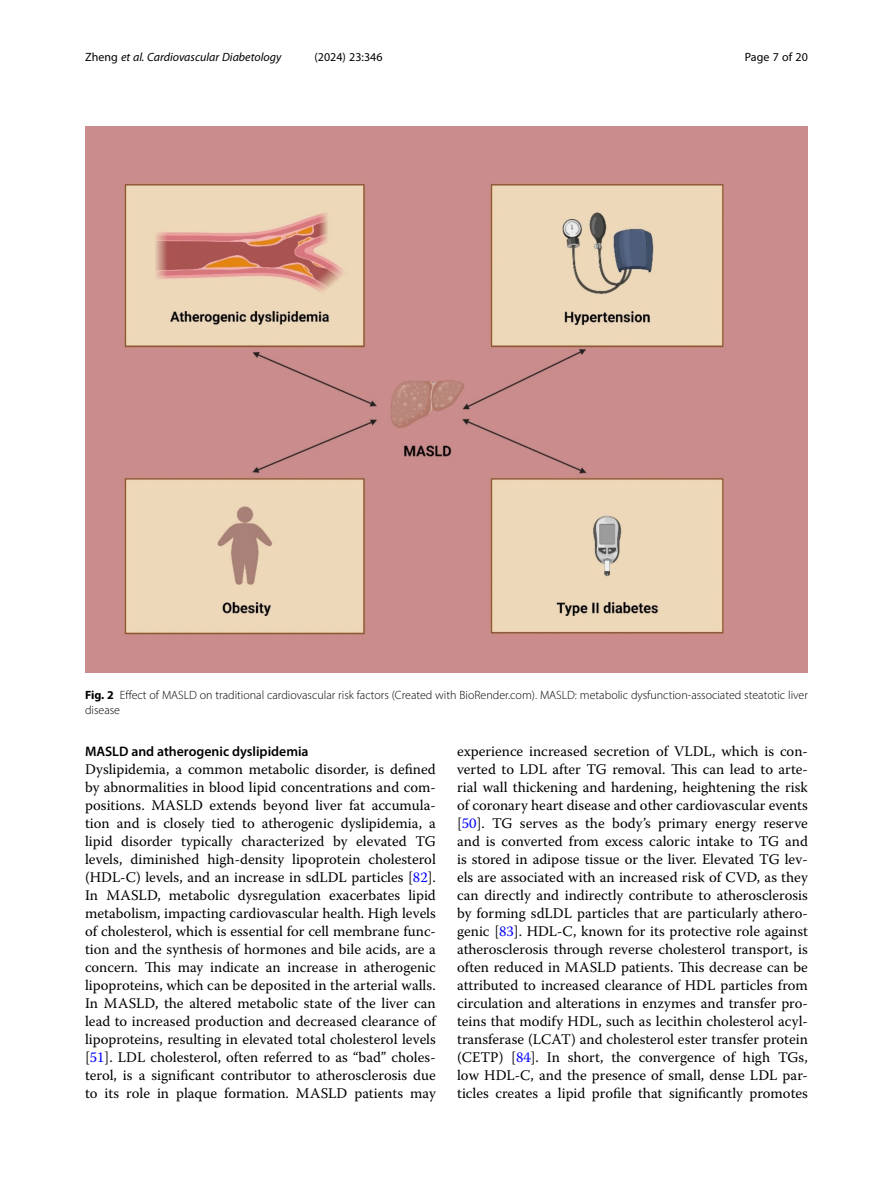
<style>
.page{position:relative;width:893px;height:1191px;background:#fff}
.page>*{position:absolute;margin:0;border:0;box-sizing:border-box;transform-origin:0 0}
.Body_Text{font:14.7px/18px "Warnock Pro";color:#000;text-align:justify}
.Head_2{font:600 13.8px "Myriad Pro";color:#000}
.Figure_Caption{font:300 12px/15px "Myriad Pro";color:#000}
.t1{font:italic 12px "Myriad Pro";color:#000}
.t2{font:12px "Myriad Pro";color:#000}
.s1{font-style:normal}
.s2{font-weight:700}
.s3{color:#00f}
</style>
<div class="page">
<img style="left:85px;top:126px;width:723px;height:546px">
<p class="t1" style="left:85px;top:50px;width:198px"><span class="s1">Zheng</span> et al. Cardiovascular Diabetology</p>
<p class="t2" style="left:314px;top:50px;width:70px">(2024) 23:346</p>
<p class="t2" style="left:745px;top:50px;width:65px">Page 7 of 20</p>
<p class="Figure_Caption" style="left:85px;top:688px;width:724px"><span class="s2">Fig. 2</span> Effect of MASLD on traditional cardiovascular risk factors (Created with BioRender.com). MASLD: metabolic dysfunction-associated steatotic liver disease</p>
<p class="Head_2" style="left:85px;top:743px;width:225px">MASLD and atherogenic dyslipidemia</p>
<p class="Body_Text" style="left:85px;top:760px;width:352px">Dyslipidemia, a common metabolic disorder, is defined by abnormalities in blood lipid concentrations and com&shy;positions. MASLD extends beyond liver fat accumula&shy;tion and is closely tied to atherogenic dyslipidemia, a lipid disorder typically characterized by elevated TG levels, diminished high-density lipoprotein cholesterol (HDL-C) levels, and an increase in sdLDL particles [<span class="s3">82</span>].<br>In MASLD, metabolic dysregulation exacerbates lipid metabolism, impacting cardiovascular health. High levels of cholesterol, which is essential for cell membrane func&shy;tion and the synthesis of hormones and bile acids, are a concern. This may indicate an increase in atherogenic lipoproteins, which can be deposited in the arterial walls.<br>In MASLD, the altered metabolic state of the liver can lead to increased production and decreased clearance of lipoproteins, resulting in elevated total cholesterol levels [<span class="s3">51</span>]. LDL cholesterol, often referred to as “bad” choles&shy;terol, is a significant contributor to atherosclerosis due to its role in plaque formation. MASLD patients may</p>
<p class="Body_Text" style="left:457px;top:742px;width:352px">experience increased secretion of VLDL, which is con&shy;verted to LDL after TG removal. This can lead to arte&shy;rial wall thickening and hardening, heightening the risk of coronary heart disease and other cardiovascular events [<span class="s3">50</span>]. TG serves as the body’s primary energy reserve and is converted from excess caloric intake to TG and is stored in adipose tissue or the liver. Elevated TG lev&shy;els are associated with an increased risk of CVD, as they can directly and indirectly contribute to atherosclerosis by forming sdLDL particles that are particularly athero&shy;genic [<span class="s3">83</span>]. HDL-C, known for its protective role against atherosclerosis through reverse cholesterol transport, is often reduced in MASLD patients. This decrease can be attributed to increased clearance of HDL particles from circulation and alterations in enzymes and transfer pro&shy;teins that modify HDL, such as lecithin cholesterol acyl&shy;transferase (LCAT) and cholesterol ester transfer protein (CETP) [<span class="s3">84</span>]. In short, the convergence of high TGs, low HDL-C, and the presence of small, dense LDL par&shy;ticles creates a lipid profile that significantly promotes</p>
</div>
